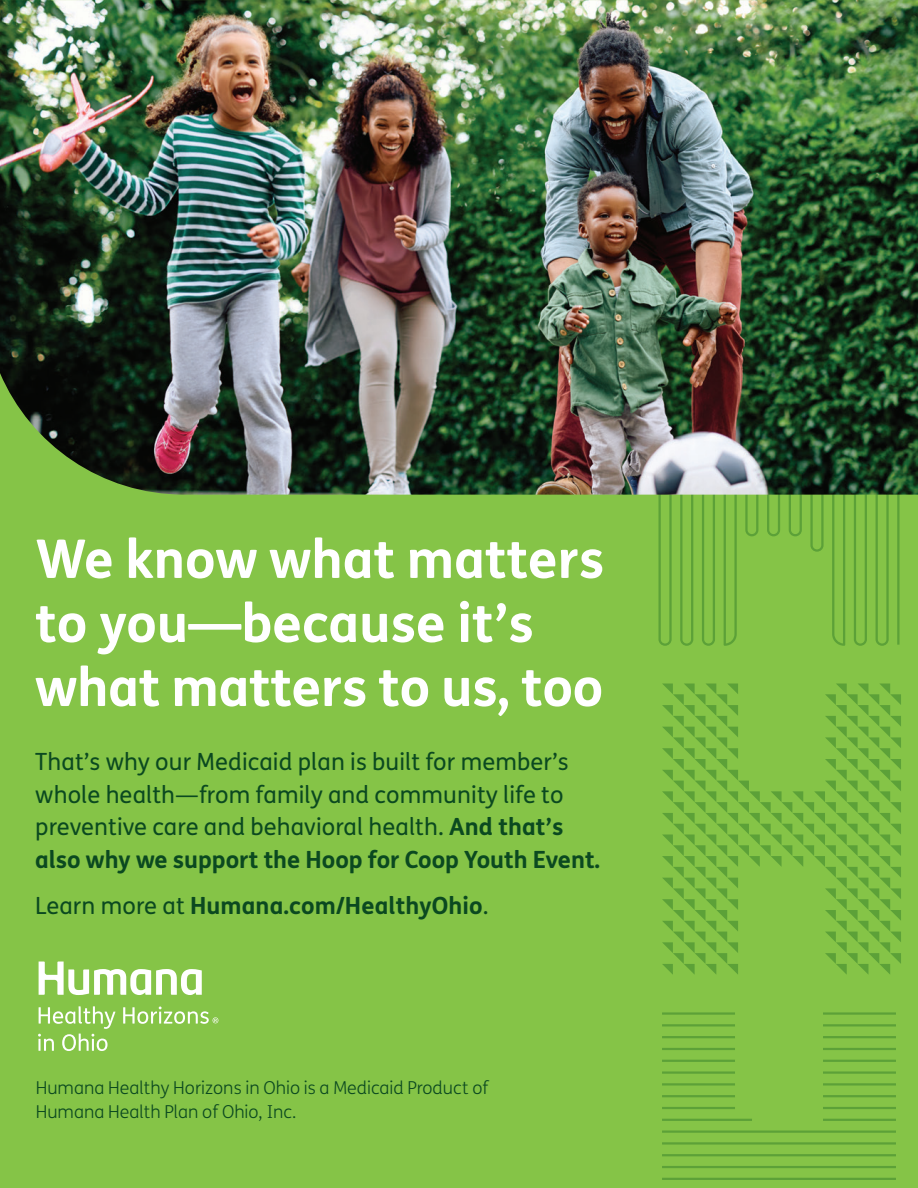
<style>
.page{position:relative;width:918px;height:1188px;background:#85c447}
.page>*{position:absolute;margin:0;border:0;box-sizing:border-box;transform-origin:0 0}
.t1{font:700 53.4px/64.1px "FS Humana";color:#fff}
.t2{font:23.7px/32.5px "FS Humana";letter-spacing:.005em;color:#0b4920}
.t3{font:700 23.7px "FS Humana";letter-spacing:.005em;color:#0b4920}
.t4{font:300 17.85px/23.7px "FS Humana";color:#0b4920}
.s1{font-weight:700}
.s2{font-weight:400}
</style>
<div class="page">
<svg style="left:38px;top:1006px;width:78px;height:45px"></svg>
<svg style="left:39px;top:962px;width:163px;height:33px"></svg>
<svg style="left:123px;top:1007px;width:95px;height:17px"></svg>
<hr style="left:823px;top:1012px;width:73px;height:3px;background:#5ca138">
<hr style="left:662px;top:1012px;width:73px;height:3px;background:#5ca138">
<hr style="left:823px;top:1024px;width:73px;height:2px;background:#5ca138">
<hr style="left:662px;top:1024px;width:73px;height:2px;background:#5ca138">
<hr style="left:823px;top:1036px;width:73px;height:2px;background:#5ca138">
<hr style="left:662px;top:1036px;width:73px;height:2px;background:#5ca138">
<hr style="left:823px;top:1048px;width:73px;height:2px;background:#5ca138">
<hr style="left:662px;top:1048px;width:73px;height:2px;background:#5ca138">
<hr style="left:823px;top:1060px;width:73px;height:2px;background:#5ca138">
<hr style="left:662px;top:1060px;width:73px;height:2px;background:#5ca138">
<hr style="left:823px;top:1071px;width:73px;height:3px;background:#5ca138">
<hr style="left:662px;top:1071px;width:73px;height:3px;background:#5ca138">
<hr style="left:823px;top:1083px;width:73px;height:3px;background:#5ca138">
<hr style="left:662px;top:1083px;width:73px;height:3px;background:#5ca138">
<hr style="left:823px;top:1095px;width:73px;height:2px;background:#5ca138">
<hr style="left:662px;top:1095px;width:73px;height:2px;background:#5ca138">
<hr style="left:823px;top:1107px;width:73px;height:2px;background:#5ca138">
<hr style="left:662px;top:1107px;width:73px;height:2px;background:#5ca138">
<hr style="left:823px;top:1119px;width:73px;height:2px;background:#5ca138">
<hr style="left:662px;top:1119px;width:90px;height:2px;background:#5ca138">
<hr style="left:662px;top:1131px;width:234px;height:2px;background:#5ca138">
<hr style="left:662px;top:1142px;width:234px;height:3px;background:#5ca138">
<hr style="left:662px;top:1154px;width:234px;height:2px;background:#5ca138">
<hr style="left:662px;top:1166px;width:234px;height:2px;background:#5ca138">
<hr style="left:662px;top:1178px;width:234px;height:2px;background:#5ca138">
<svg style="left:659px;top:495px;width:241px;height:151px"></svg>
<svg style="left:662px;top:684px;width:239px;height:291px"></svg>
<img style="left:0;top:0;width:918px;height:495px">
<p class="t1" style="left:35px;top:524px;width:571px">We know what matters to you—because it’s what matters to us, too</p>
<p class="t2" style="left:35px;top:745px;width:567px">That’s why our Medicaid plan is built for member’s whole health—from family and community life to preventive care and behavioral health. <span class="s1">And that’s also why we support the Hoop for Coop Youth Event.</span></p>
<p class="t3" style="left:35px;top:887px;width:455px"><span class="s2">Learn more at</span> Humana.com/HealthyOhio<span class="s2">.</span></p>
<p class="t4" style="left:36px;top:1076px;width:454px">Humana Healthy Horizons in Ohio is a Medicaid Product of<br>Humana Health Plan of Ohio, Inc.</p>
</div>
